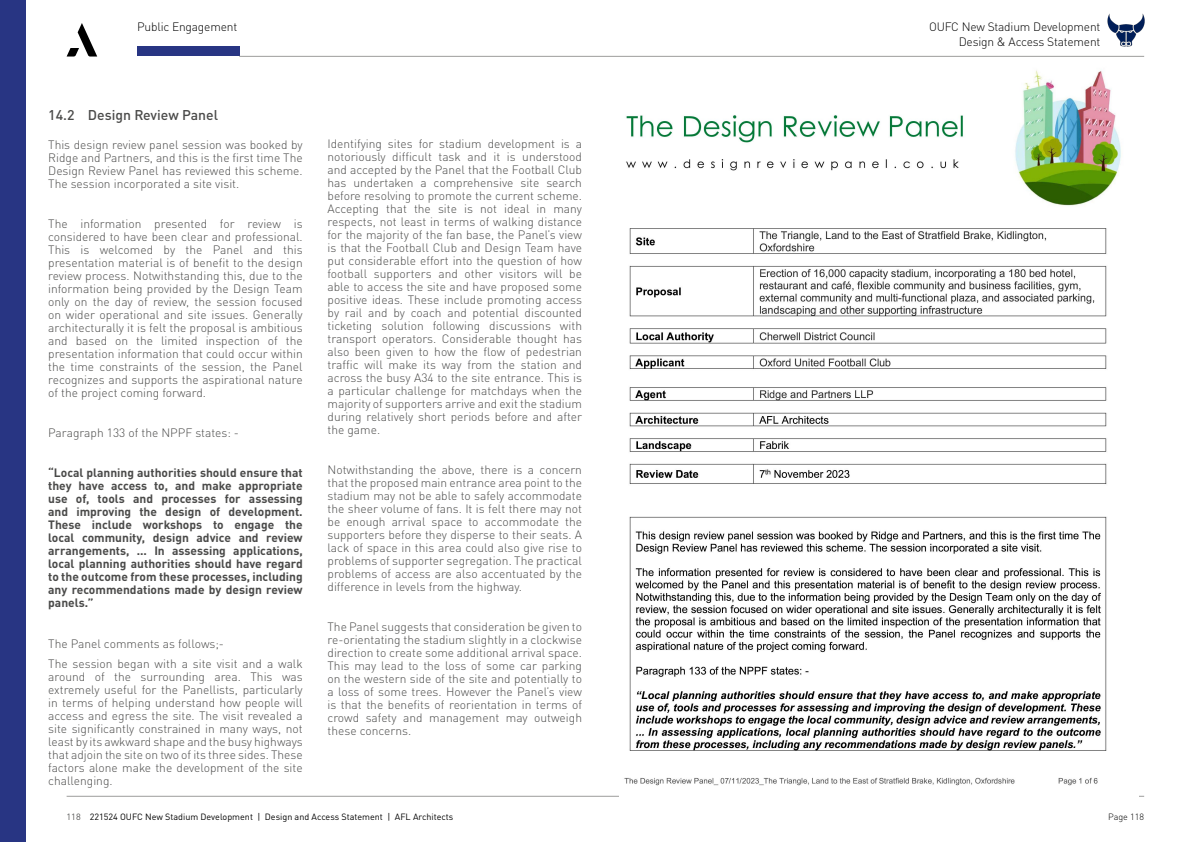
<style>
.page{position:relative;width:1191px;height:842px;background:#fff}
.page>*{position:absolute;margin:0;border:0;box-sizing:border-box;transform-origin:0 0}
.t1{font:500 14px "DINOT";color:#4a4a49}
.t2{font:300 12px/13px "DINOT";color:#4a4a49;text-align:justify}
.t3{font:700 12px/13px "DINOT";color:#4a4a49;text-align:justify}
.t4{font:300 12px/14.4px "DIN Pro";letter-spacing:-.015em;color:#000;text-align:right}
.t5{font:9px "DINOT";color:#000}
.t6{font:300 9px "DINOT";color:#000}
.s1{color:#575756}
</style>
<div class="page">
<div style="left:0;top:0;width:26px;height:842px;background:#283583"></div>
<hr style="left:67px;top:796px;width:1077px;height:1px;background:#9d9d9c">
<div style="left:137px;top:46px;width:102px;height:10px;background:#283583"></div>
<svg style="left:67px;top:23px;width:30px;height:34px"></svg>
<hr style="left:239px;top:56px;width:905px;height:1px;background:#9d9d9c">
<img style="left:1107px;top:14px;width:37px;height:33px">
<img style="left:619px;top:70px;width:519px;height:727px">
<p class="t4" style="left:137px;top:18px;width:102px">Public Engagement</p>
<p class="t4" style="left:929px;top:19px;width:173px">OUFC New Stadium Development<br>Design &amp; Access Statement</p>
<p class="t1" style="left:48px;top:106px;width:171px">14.2 Design Review Panel</p>
<p class="t2" style="left:48px;top:138px;width:256px">This design review panel session was booked by Ridge and Partners, and this is the first time The Design Review Panel has reviewed this scheme.<br>The session incorporated a site visit.</p>
<p class="t2" style="left:48px;top:217px;width:256px">The information presented for review is considered to have been clear and professional.<br>This is welcomed by the Panel and this presentation material is of benefit to the design review process. Notwithstanding this, due to the information being provided by the Design Team only on the day of review, the session focused on wider operational and site issues. Generally architecturally it is felt the proposal is ambitious and based on the limited inspection of the presentation information that could occur within the time constraints of the session, the Panel recognizes and supports the aspirational nature of the project coming forward.</p>
<p class="t2" style="left:48px;top:426px;width:192px">Paragraph 133 of the NPPF states: -</p>
<p class="t3" style="left:48px;top:466px;width:256px">“Local planning authorities should ensure that they have access to, and make appropriate use of, tools and processes for assessing and improving the design of development.<br>These include workshops to engage the local community, design advice and review arrangements, ... In assessing applications, local planning authorities should have regard to the outcome from these processes, including any recommendations made by design review panels.”</p>
<p class="t2" style="left:48px;top:633px;width:256px;line-height:20.1px">The Panel comments as follows;-<br>The session began with a site visit and a walk</p>
<p class="t2" style="left:48px;top:670px;width:256px">around of the surrounding area. This was extremely useful for the Panellists, particularly in terms of helping understand how people will access and egress the site. The visit revealed a site significantly constrained in many ways, not least by its awkward shape and the busy highways that adjoin the site on two of its three sides. These factors alone make the development of the site challenging.</p>
<p class="t2" style="left:327px;top:137px;width:256px">Identifying sites for stadium development is a notoriously difficult task and it is understood and accepted by the Panel that the Football Club has undertaken a comprehensive site search before resolving to promote the current scheme.<br>Accepting that the site is not ideal in many respects, not least in terms of walking distance for the majority of the fan base, the Panel’s view is that the Football Club and Design Team have put considerable effort into the question of how football supporters and other visitors will be able to access the site and have proposed some positive ideas. These include promoting access by rail and by coach and potential discounted ticketing solution following discussions with transport operators. Considerable thought has also been given to how the flow of pedestrian traffic will make its way from the station and across the busy A34 to the site entrance. This is a particular challenge for matchdays when the majority of supporters arrive and exit the stadium during relatively short periods before and after the game.</p>
<p class="t2" style="left:327px;top:463px;width:256px">Notwithstanding the above, there is a concern that the proposed main entrance area point to the stadium may not be able to safely accommodate the sheer volume of fans. It is felt there may not be enough arrival space to accommodate the supporters before they disperse to their seats. A lack of space in this area could also give rise to problems of supporter segregation. The practical problems of access are also accentuated by the difference in levels from the highway.</p>
<p class="t2" style="left:327px;top:620px;width:256px">The Panel suggests that consideration be given to re-orientating the stadium slightly in a clockwise direction to create some additional arrival space.<br>This may lead to the loss of some car parking on the western side of the site and potentially to a loss of some trees. However the Panel’s view is that the benefits of reorientation in terms of crowd safety and management may outweigh these concerns.</p>
<p class="t5" style="left:67px;top:811px;width:388px"><span class="s1">118</span> 221524 OUFC New Stadium Development | Design and Access Statement | AFL Architects</p>
<p class="t6" style="left:1108px;top:811px;width:38px">Page 118</p>
</div>
